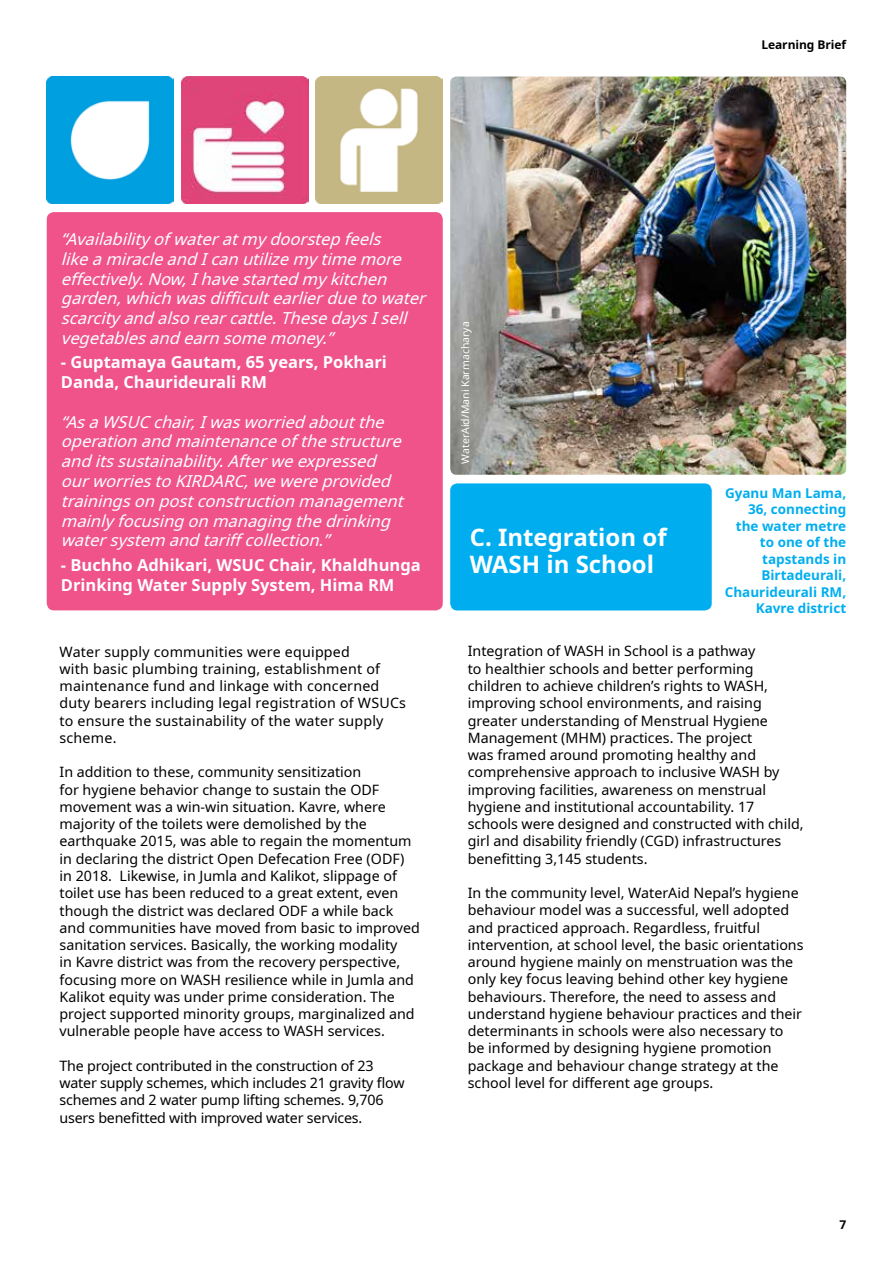
<style>
.page{position:relative;width:893px;height:1263px;background:#fff}
.page>*{position:absolute;margin:0;border:0;box-sizing:border-box;transform-origin:0 0}
.t1{font:700 24px/27px "Noto Sans";color:#fff}
.t2{font:italic 16.5px/19.8px "Noto Sans";color:#fff}
.t3{font:700 16.5px/19.8px "Noto Sans";color:#fff}
.t4{font:14.25px/17.2px "Noto Sans";color:#000}
.t5{font:700 13.5px/16.5px "Noto Sans";color:#00aeef;text-align:right}
.t6{font:700 12px "Noto Sans";letter-spacing:-.005em;color:#000}
.t7{font:10.5px "Noto Sans";color:#fff}
</style>
<div class="page">
<img style="left:47px;top:77px;width:127px;height:127px">
<img style="left:181px;top:77px;width:127px;height:127px">
<img style="left:316px;top:77px;width:127px;height:127px">
<div style="left:450px;top:483px;width:262px;height:127px;background:#00aeef;border-radius:7px"></div>
<img style="left:450px;top:77px;width:396px;height:398px">
<div style="left:47px;top:212px;width:396px;height:398px;background:#ef538a;border-radius:7px"></div>
<p class="t6" style="left:761px;top:36px;width:86px">Learning Brief</p>
<p class="t2" style="left:61px;top:229px;width:372px">“Availabilityofwateratmydoorstepfeels likeamiracleandIcanutilizemytimemore effectively.Now,Ihavestartedmykitchen garden,whichwasdifficultearlierduetowater scarcityandalsorearcattle.ThesedaysIsell vegetablesandearnsomemoney.”</p>
<p class="t3" style="left:61px;top:353px;width:327px">- Guptamaya Gautam, 65 years, Pokhari<br>Danda, Chaurideurali RM</p>
<p class="t2" style="left:61px;top:412px;width:350px">“AsaWSUCchair,Iwasworriedaboutthe operationandmaintenanceofthestructure anditssustainability.Afterweexpressed ourworriestoKIRDARC,wewereprovided trainingsonpostconstructionmanagement mainlyfocusingonmanagingthedrinking watersystem andtariffcollection.”</p>
<p class="t3" style="left:61px;top:555px;width:361px">- Buchho Adhikari, WSUC Chair, Khaldhunga<br>Drinking Water Supply System, Hima RM</p>
<p class="t4" style="left:60px;top:643px;width:348px">Water supply communities were equipped<br>with basic plumbing training, establishment of maintenance fund and linkage with concerned duty bearers including legal registration of WSUCs to ensure the sustainability of the water supply scheme.</p>
<p class="t4" style="left:60px;top:764px;width:362px">In addition to these, community sensitization<br>for hygiene behavior change to sustain the ODF movement was a win-win situation. Kavre, where majority of the toilets were demolished by the earthquake 2015, was able to regain the momentum in declaring the district Open Defecation Free (ODF) in 2018. Likewise, in Jumla and Kalikot, slippage of toilet use has been reduced to a great extent, even though the district was declared ODF a while back and communities have moved from basic to improved sanitation services. Basically, the working modality<br>in Kavre district was from the recovery perspective, focusing more on WASH resilience while in Jumla and Kalikot equity was under prime consideration. The project supported minority groups, marginalized and vulnerable people have access to WASH services.</p>
<p class="t4" style="left:60px;top:1057px;width:346px">The project contributed in the construction of 23 water supply schemes, which includes 21 gravity flow schemes and 2 water pump lifting schemes. 9,706 users benefitted with improved water services.</p>
<p class="t7" style="left:458px;top:463px;width:144px;rotate:-90deg">WaterAid/Mani Karmacharya</p>
<h1 class="t1" style="left:470px;top:525px;width:198px">C. Integration of<br>WASH in School</h1>
<p class="t5" style="left:725px;top:485px;width:123px">Gyanu Man Lama,<br>36, connecting the water metre to one of the tapstands in<br>Birtadeurali,<br>Chaurideurali RM,<br>Kavre district</p>
<p class="t4" style="left:468px;top:643px;width:337px">Integration of WASH in School is a pathway<br>to healthier schools and better performing children to achieve children’s rights to WASH, improving school environments, and raising greater understanding of Menstrual Hygiene Management (MHM) practices. The project<br>was framed around promoting healthy and comprehensive approach to inclusive WASH by improving facilities, awareness on menstrual hygiene and institutional accountability. 17 schools were designed and constructed with child, girl and disability friendly (CGD) infrastructures benefitting 3,145 students.</p>
<p class="t4" style="left:468px;top:885px;width:337px">In the community level, WaterAid Nepal’s hygiene behaviour model was a successful, well adopted and practiced approach. Regardless, fruitful intervention, at school level, the basic orientations around hygiene mainly on menstruation was the only key focus leaving behind other key hygiene behaviours. Therefore, the need to assess and understand hygiene behaviour practices and their determinants in schools were also necessary to be informed by designing hygiene promotion package and behaviour change strategy at the school level for different age groups.</p>
<p class="t6" style="left:839px;top:1216px;width:8px">7</p>
</div>
